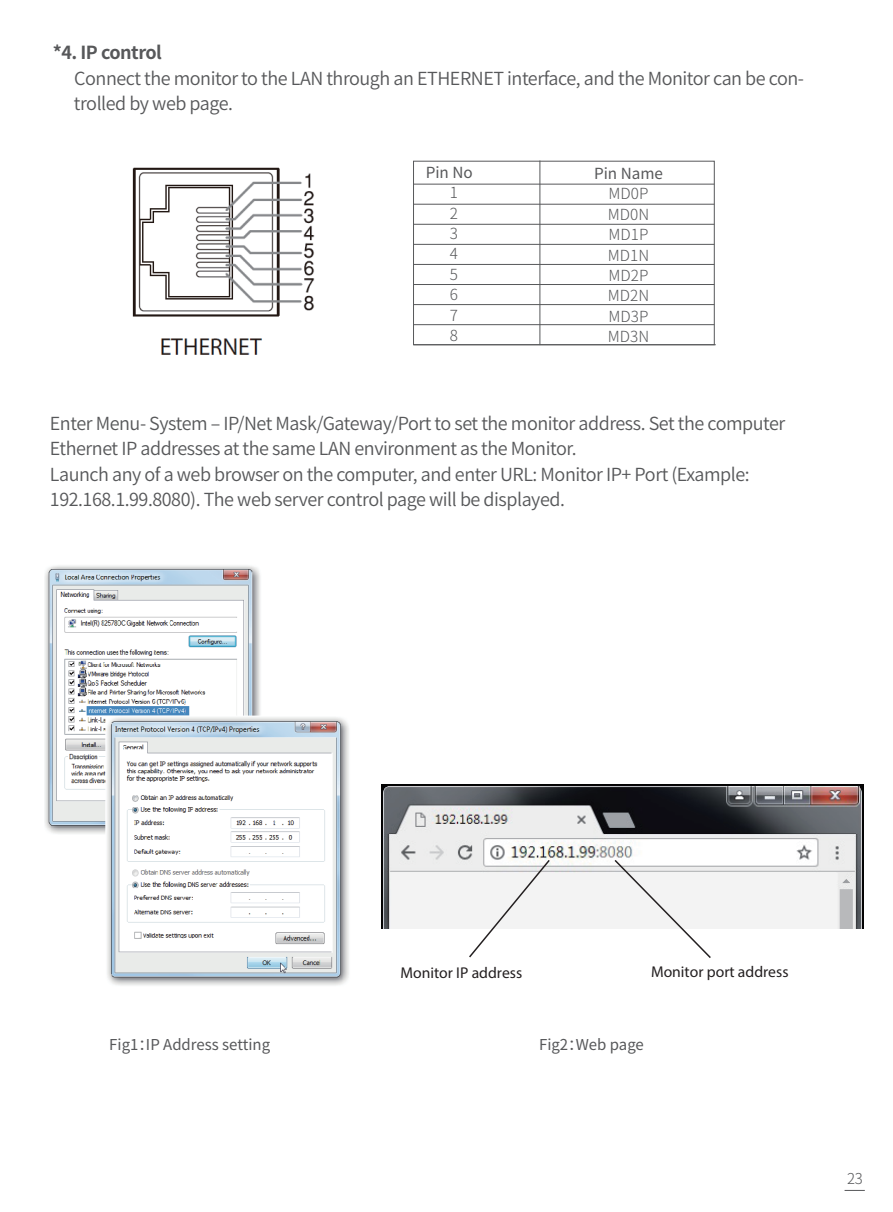
<style>
.page{position:relative;width:893px;height:1212px;background:#fff}
.page>*{position:absolute;margin:0;border:0;box-sizing:border-box;transform-origin:0 0}
.t1{font:18px/25.5px "Source Han Sans CN";letter-spacing:-.025em;color:#57585a}
.t2{font:700 18px "Source Han Sans CN";letter-spacing:-.03em;color:#57585a}
.t3{font:15.6px "Myriad Pro";color:#231f20}
.t4{font:300 15.3px/20.4px "Source Han Sans CN";color:#57585a;text-align:justify}
.t5{font:15.3px "Source Han Sans CN";color:#57585a}
.t6{font:15px "Source Han Sans CN";color:#57585a}
.t7{font:300 15px "Source Han Sans CN";color:#57585a}
</style>
<div class="page">
<svg style="left:845px;top:1190px;width:20px;height:1px"></svg>
<img style="left:132px;top:167px;width:183px;height:188px">
<hr style="left:413px;top:184px;width:301px;height:1px;background:#57585a">
<hr style="left:540px;top:161px;width:1px;height:184px;background:#57585a">
<hr style="left:413px;top:204px;width:301px;height:1px;background:#57585a">
<hr style="left:413px;top:224px;width:301px;height:1px;background:#57585a">
<hr style="left:413px;top:244px;width:301px;height:1px;background:#57585a">
<hr style="left:413px;top:264px;width:301px;height:1px;background:#57585a">
<hr style="left:413px;top:284px;width:301px;height:1px;background:#57585a">
<hr style="left:413px;top:304px;width:301px;height:1px;background:#57585a">
<hr style="left:413px;top:324px;width:301px;height:1px;background:#57585a">
<hr style="left:413px;top:344px;width:303px;height:1px;background:#57585a">
<div style="left:413px;top:161px;width:302px;height:184px;border:1px solid #57585a"></div>
<img style="left:45px;top:565px;width:304px;height:421px">
<img style="left:381px;top:785px;width:483px;height:143px">
<svg style="left:467px;top:858px;width:84px;height:100px"></svg>
<svg style="left:613px;top:858px;width:99px;height:100px"></svg>
<p class="t2" style="left:53px;top:43px;width:111px">*4. IP control</p>
<p class="t1" style="left:74px;top:66px;width:732px">Connect the monitor to the LAN through an ETHERNET interface, and the Monitor can be con&shy;trolled by web page.</p>
<p class="t5" style="left:426px;top:164px;width:48px">Pin No</p>
<p class="t4" style="left:450px;top:183px;width:10px">1<br>2<br>3<br>4<br>5<br>6<br>7<br>8</p>
<p class="t5" style="left:594px;top:165px;width:70px">Pin Name</p>
<p class="t4" style="left:608px;top:184px;width:43px">MD0P MD0N MD1P MD1N MD2P MD2N MD3P MD3N</p>
<p class="t1" style="left:50px;top:411px;width:737px">Enter Menu- System ‒ IP/Net Mask/Gateway/Port to set the monitor address. Set the computer Ethernet IP addresses at the same LAN environment as the Monitor.<br>Launch any of a web browser on the computer, and enter URL: Monitor IP+ Port (Example:<br>192.168.1.99.8080). The web server control page will be displayed.</p>
<p class="t3" style="left:400px;top:963px;width:123px">Monitor IP address</p>
<p class="t3" style="left:651px;top:962px;width:139px">Monitor port address</p>
<p class="t6" style="left:109px;top:1036px;width:162px">Fig1：IP Address setting</p>
<p class="t6" style="left:539px;top:1036px;width:106px">Fig2：Web page</p>
<p class="t7" style="left:847px;top:1170px;width:17px">23</p>
</div>
